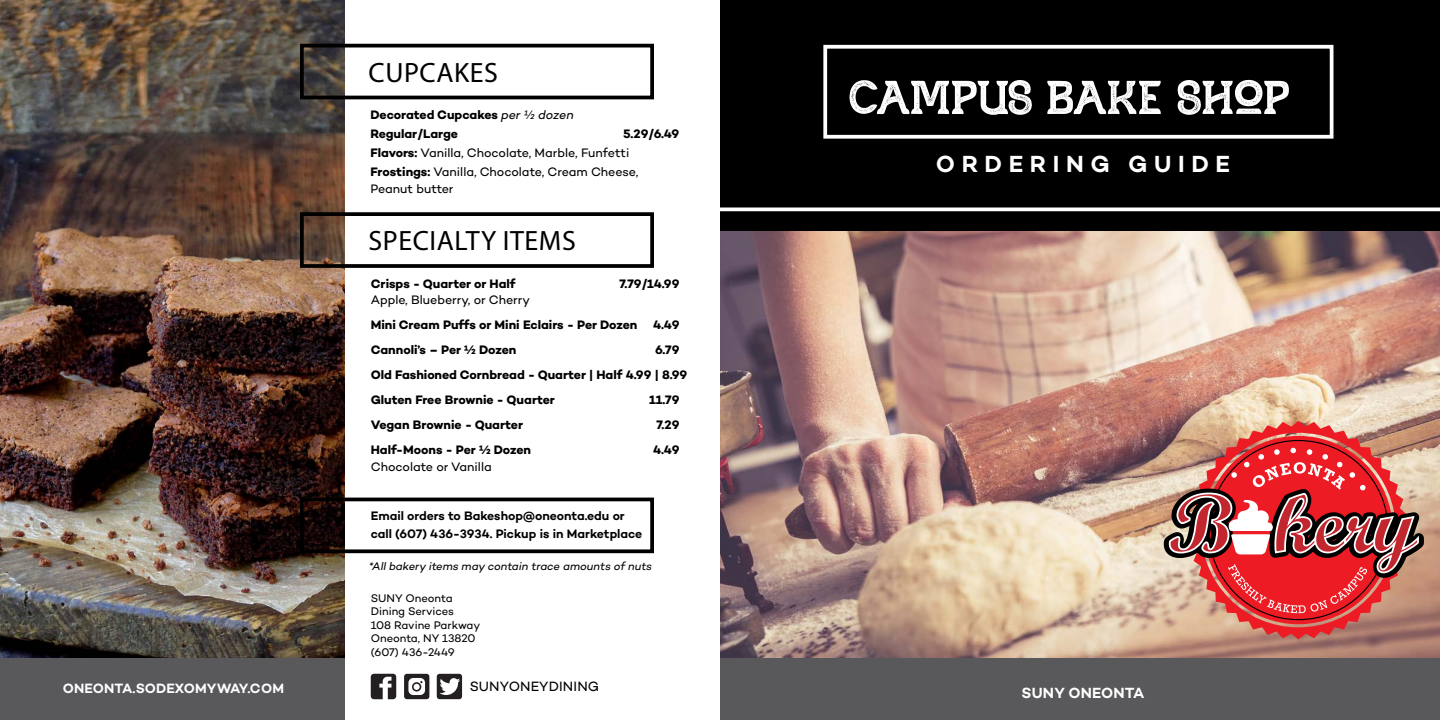
<style>
.page{position:relative;width:1440px;height:720px;background:#fff}
.page>*{position:absolute;margin:0;border:0;box-sizing:border-box;transform-origin:0 0}
.t1{font:68.75px "Violinarough";color:#fff}
.t2{font:28px "Myriad Pro";letter-spacing:.02em;color:#000}
.t3{font:600 23.75px "Campton";letter-spacing:.28em;color:#fff}
.t4{font:600 15px "Campton";letter-spacing:.01em;color:#fff}
.t5{font:600 13.75px "Campton";letter-spacing:.01em;color:#fff}
.t6{font:13.75px "Campton";letter-spacing:.01em;color:#000}
.t7{font:700 12.5px "Campton";letter-spacing:-.005em;color:#000}
.t8{font:12.5px/17.5px "Campton";letter-spacing:-.005em;color:#000}
.t9{font:600 12.5px/17.5px "Campton";letter-spacing:-.005em;color:#000}
.t10{font:11.25px "Campton";letter-spacing:-.005em;color:#000}
.t11{font:italic 11.25px "Campton";letter-spacing:-.005em;color:#000}
.s1{font-weight:400;font-style:italic}
.s2{font-weight:700}
</style>
<div class="page">
<img style="left:720px;top:231px;width:720px;height:427px">
<img style="left:0;top:0;width:345px;height:658px">
<div style="left:720px;top:0;width:720px;height:231px;background:#000"></div>
<div style="left:720px;top:658px;width:720px;height:62px;background:#59595c"></div>
<div style="left:0;top:658px;width:345px;height:62px;background:#59595c"></div>
<div style="left:823px;top:45px;width:511px;height:94px;border:4px solid #fff"></div>
<div style="left:300px;top:212px;width:354px;height:56px;border:4px solid #000"></div>
<div style="left:300px;top:498px;width:354px;height:55px;border:4px solid #000"></div>
<div style="left:300px;top:44px;width:354px;height:55px;border:4px solid #000"></div>
<hr style="left:720px;top:208px;width:720px;height:3px;background:#fff">
<svg style="left:371px;top:674px;width:25px;height:25px"></svg>
<svg style="left:404px;top:674px;width:25px;height:25px"></svg>
<svg style="left:437px;top:674px;width:25px;height:25px"></svg>
<svg style="left:1189px;top:421px;width:219px;height:218px"></svg>
<svg style="left:1155px;top:440px;width:278px;height:180px"></svg>
<p class="t2" style="left:369px;top:55px;width:131px">CUPCAKES</p>
<p class="t7" style="left:370px;top:107px;width:205px">Decorated Cupcakes <span class="s1">per ½ dozen</span></p>
<p class="t7" style="left:370px;top:126px;width:89px">Regular/Large</p>
<p class="t7" style="left:623px;top:126px;width:58px">5.29/6.49</p>
<p class="t8" style="left:370px;top:144px;width:260px"><span class="s2">Flavors:</span> Vanilla, Chocolate, Marble, Funfetti</p>
<p class="t8" style="left:370px;top:162px;width:269px"><span class="s2">Frostings:</span> Vanilla, Chocolate, Cream Cheese,<br>Peanut butter</p>
<p class="t2" style="left:369px;top:224px;width:209px">SPECIALTY ITEMS</p>
<p class="t7" style="left:371px;top:276px;width:146px">Crisps - Quarter or Half</p>
<p class="t7" style="left:619px;top:276px;width:62px">7.79/14.99</p>
<p class="t8" style="left:371px;top:291px;width:161px">Apple, Blueberry, or Cherry</p>
<p class="t7" style="left:371px;top:317px;width:268px">Mini Cream Puffs or Mini Eclairs - Per Dozen</p>
<p class="t7" style="left:653px;top:317px;width:28px">4.49</p>
<p class="t7" style="left:371px;top:342px;width:147px">Cannoli’s – Per ½ Dozen</p>
<p class="t7" style="left:655px;top:342px;width:26px">6.79</p>
<p class="t7" style="left:371px;top:367px;width:318px">Old Fashioned Cornbread - Quarter | Half 4.99 | 8.99</p>
<p class="t7" style="left:371px;top:392px;width:186px">Gluten Free Brownie - Quarter</p>
<p class="t7" style="left:649px;top:392px;width:32px">11.79</p>
<p class="t7" style="left:371px;top:417px;width:154px">Vegan Brownie - Quarter</p>
<p class="t7" style="left:656px;top:417px;width:25px">7.29</p>
<p class="t7" style="left:371px;top:442px;width:162px">Half-Moons - Per ½ Dozen</p>
<p class="t7" style="left:653px;top:442px;width:28px">4.49</p>
<p class="t8" style="left:371px;top:457px;width:122px">Chocolate or Vanilla</p>
<p class="t9" style="left:371px;top:507px;width:273px">Email orders to Bakeshop@oneonta.edu or call (607) 436-3934. Pickup is in Marketplace</p>
<p class="t11" style="left:369px;top:559px;width:285px">*All bakery items may contain trace amounts of nuts</p>
<p class="t10" style="left:371px;top:591px;width:83px">SUNY Oneonta</p>
<p class="t10" style="left:371px;top:605px;width:85px">Dining Services</p>
<p class="t10" style="left:371px;top:618px;width:111px">108 Ravine Parkway</p>
<p class="t10" style="left:371px;top:632px;width:106px">Oneonta, NY 13820</p>
<p class="t10" style="left:371px;top:645px;width:86px">(607) 436-2449</p>
<p class="t5" style="left:63px;top:679px;width:223px">ONEONTA.SODEXOMYWAY.COM</p>
<p class="t6" style="left:470px;top:678px;width:131px">SUNYONEYDINING</p>
<p class="t1" style="left:849px;top:56px;width:442px">campus bake shop</p>
<p class="t3" style="left:936px;top:148px;width:296px">ORDERING GUIDE</p>
<p class="t4" style="left:1022px;top:684px;width:124px">SUNY ONEONTA</p>
</div>
